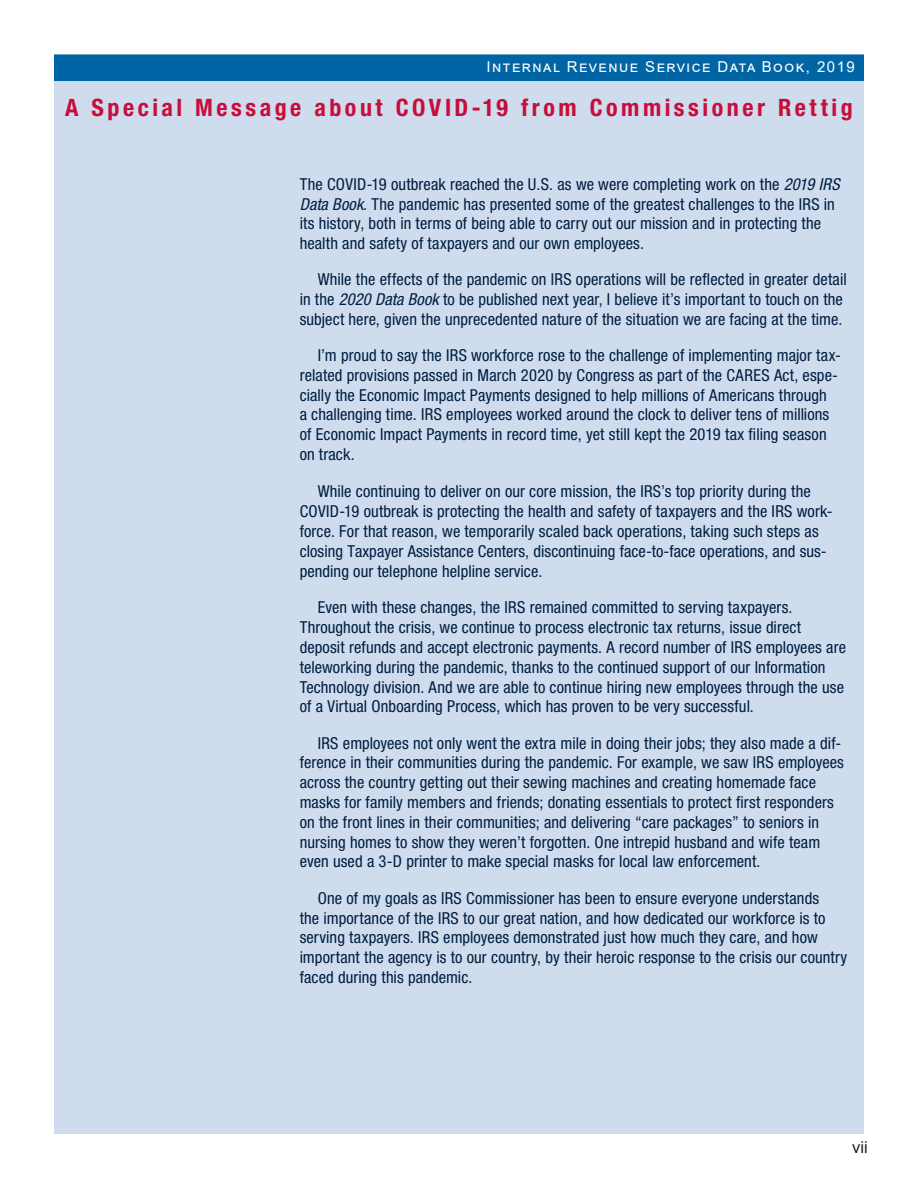
<style>
.page{position:relative;width:918px;height:1188px;background:#fff}
.page>*{position:absolute;margin:0;border:0;box-sizing:border-box;transform-origin:0 0}
.H2_Blue{font:700 condensed 24px "Helvetica Neue LT Std";letter-spacing:.15em;color:#c80d3a}
.t1{font:condensed 16.5px/19.8px "Helvetica Neue LT Std";letter-spacing:.005em;color:#001e41}
.t2{font:16.5px "Arial";color:#231f20}
.t3{font:15px "Arial";letter-spacing:.1em;color:#fff}
.s1{font-style:italic}
</style>
<div class="page">
<div style="left:54px;top:54px;width:810px;height:27px;background:#0065a4"></div>
<div style="left:54px;top:81px;width:810px;height:1053px;background:#cfdced"></div>
<p class="t3" style="left:487px;top:57px;width:370px">Internal Revenue Service Data Book, 2019</p>
<p class="H2_Blue" style="left:65px;top:93px;width:789px">A Special Message about COVID-19 from Commissioner Rettig</p>
<p class="t1" style="left:300px;top:174px;width:542px">The COVID-19 outbreak reached the U.S. as we were completing work on the <span class="s1">2019 IRS Data Book</span>. The pandemic has presented some of the greatest challenges to the IRS in its history, both in terms of being able to carry out our mission and in protecting the health and safety of taxpayers and our own employees.</p>
<p class="t1" style="left:300px;top:269px;width:549px;text-indent:18px">While the effects of the pandemic on IRS operations will be reflected in greater detail in the <span class="s1">2020 Data Book</span> to be published next year, I believe it’s important to touch on the subject here, given the unprecedented nature of the situation we are facing at the time.</p>
<p class="t1" style="left:300px;top:345px;width:543px;text-indent:18px">I’m proud to say the IRS workforce rose to the challenge of implementing major tax&shy;related provisions passed in March 2020 by Congress as part of the CARES Act, espe&shy;cially the Economic Impact Payments designed to help millions of Americans through<br>a challenging time. IRS employees worked around the clock to deliver tens of millions of Economic Impact Payments in record time, yet still kept the 2019 tax filing season on track.</p>
<p class="t1" style="left:300px;top:481px;width:535px;text-indent:18px">While continuing to deliver on our core mission, the IRS’s top priority during the COVID-19 outbreak is protecting the health and safety of taxpayers and the IRS work&shy;force. For that reason, we temporarily scaled back operations, taking such steps as closing Taxpayer Assistance Centers, discontinuing face-to-face operations, and sus&shy;pending our telephone helpline service.</p>
<p class="t1" style="left:300px;top:598px;width:548px;text-indent:18px">Even with these changes, the IRS remained committed to serving taxpayers.<br>Throughout the crisis, we continue to process electronic tax returns, issue direct deposit refunds and accept electronic payments. A record number of IRS employees are teleworking during the pandemic, thanks to the continued support of our Information Technology division. And we are able to continue hiring new employees through the use of a Virtual Onboarding Process, which has proven to be very successful.</p>
<p class="t1" style="left:300px;top:733px;width:546px;text-indent:18px">IRS employees not only went the extra mile in doing their jobs; they also made a dif&shy;ference in their communities during the pandemic. For example, we saw IRS employees across the country getting out their sewing machines and creating homemade face masks for family members and friends; donating essentials to protect first responders on the front lines in their communities; and delivering “care packages” to seniors in nursing homes to show they weren’t forgotten. One intrepid husband and wife team even used a 3-D printer to make special masks for local law enforcement.</p>
<p class="t1" style="left:300px;top:888px;width:549px;text-indent:18px">One of my goals as IRS Commissioner has been to ensure everyone understands<br>the importance of the IRS to our great nation, and how dedicated our workforce is to serving taxpayers. IRS employees demonstrated just how much they care, and how important the agency is to our country, by their heroic response to the crisis our country faced during this pandemic.</p>
<p class="t2" style="left:852px;top:1136px;width:17px">vii</p>
</div>
